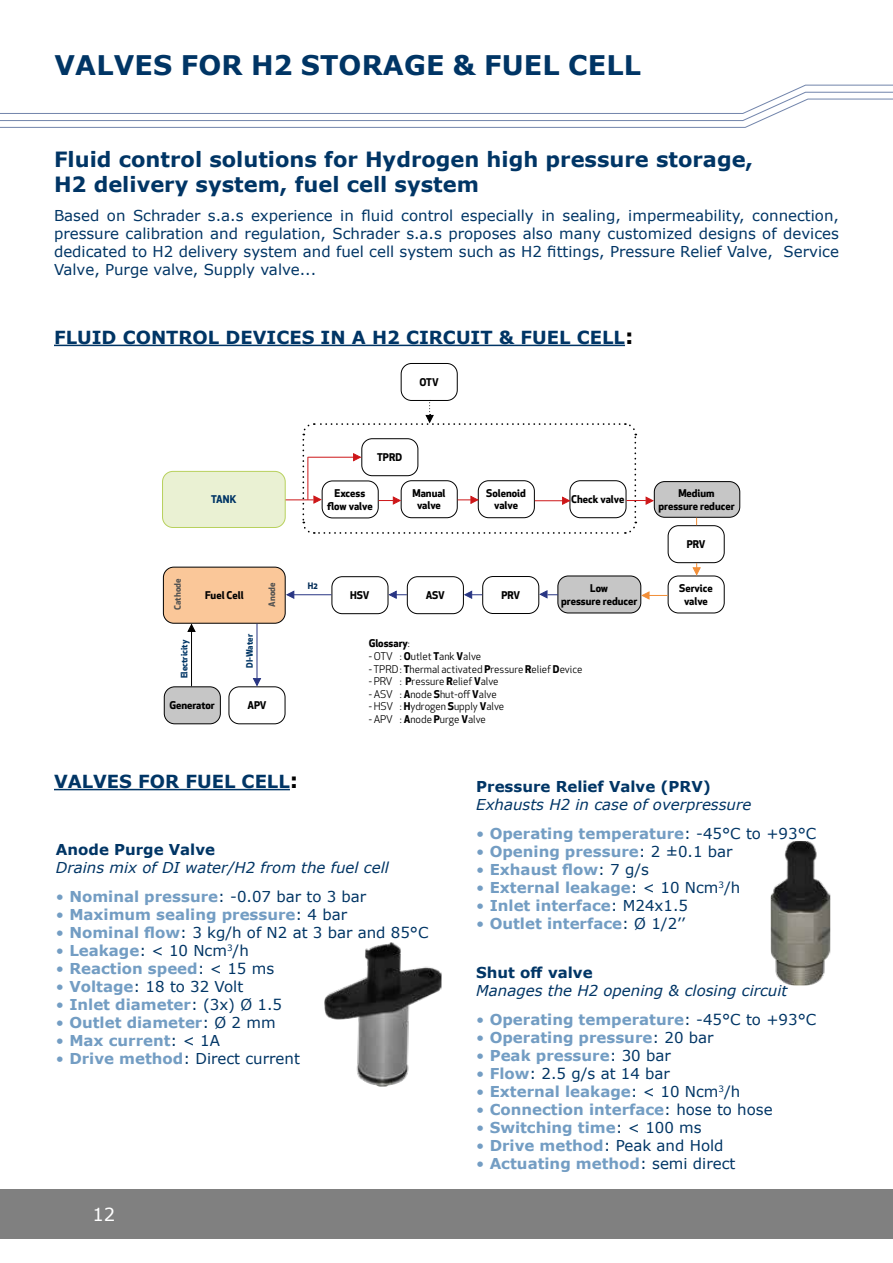
<style>
.page{position:relative;width:893px;height:1263px;background:#fff}
.page>*{position:absolute;margin:0;border:0;box-sizing:border-box;transform-origin:0 0}
.t1{font:700 27px "Verdana";letter-spacing:.005em;color:#003565}
.t2{font:700 21px/25.2px "Verdana";color:#003565}
.t3{font:700 18px "Verdana";color:#003565}
.t4{font:18px "Verdana";color:#fff}
.t5{font:700 15px "Verdana";color:#739dc3}
.t6{font:15px/18px "Verdana";color:#003565;text-align:justify}
.t7{font:italic 15px "Verdana";color:#003565}
.t8{font:700 15px "Verdana";color:#003565}
.t9{font:10.5px "Apex New";color:#000}
.t10{font:700 10.5px/12.6px "Apex New";color:#000;text-align:center}
.t11{font:700 10.5px "Apex New";color:#003565}
.t12{font:700 8.7px "Apex New";color:#003565}
.t13{font:700 8.7px "Apex New";color:#525251}
.t14{font:700 8.7px "Apex New";color:#032d58}
.s1{font-size:21px;color:#000}
.s2{font-weight:400}
.s3{font-weight:700}
.s4{font-weight:400;color:#003565}
.s5{color:#739dc3}
.s6{font-weight:700;color:#739dc3}
</style>
<div class="page">
<svg style="left:0;top:85px;width:893px;height:43px"></svg>
<div style="left:0;top:1189px;width:893px;height:49px;background:#808080"></div>
<img style="left:324px;top:942px;width:117px;height:145px">
<img style="left:771px;top:841px;width:59px;height:144px">
<div style="left:163px;top:471px;width:122px;height:56px;background:#eaf1d3;border-radius:10px"></div>
<div style="left:162px;top:471px;width:124px;height:57px;border:1px solid #b8d15d;border-radius:10px"></div>
<div style="left:482px;top:576px;width:57px;height:38px;border:1px solid #000;border-radius:10px"></div>
<div style="left:401px;top:363px;width:57px;height:38px;border:1px solid #000;border-radius:10px"></div>
<div style="left:558px;top:576px;width:83px;height:37px;background:#c6c6c6;border-radius:10px"></div>
<div style="left:557px;top:575px;width:84px;height:38px;border:1px solid #000;border-radius:10px"></div>
<div style="left:331px;top:576px;width:57px;height:38px;border:1px solid #000;border-radius:10px"></div>
<div style="left:407px;top:576px;width:57px;height:38px;border:1px solid #000;border-radius:10px"></div>
<div style="left:163px;top:567px;width:122px;height:56px;background:#fac799;border-radius:10px"></div>
<div style="left:163px;top:567px;width:123px;height:57px;border:1px solid #000;border-radius:10px"></div>
<div style="left:164px;top:687px;width:56px;height:37px;background:#c6c6c6;border-radius:10px"></div>
<div style="left:164px;top:686px;width:57px;height:38px;border:1px solid #000;border-radius:10px"></div>
<div style="left:228px;top:686px;width:57px;height:38px;border:1px solid #000;border-radius:10px"></div>
<svg style="left:252px;top:678px;width:10px;height:9px"></svg>
<svg style="left:286px;top:590px;width:9px;height:9px"></svg>
<svg style="left:187px;top:623px;width:9px;height:9px"></svg>
<hr style="left:191px;top:631px;width:1px;height:55px;background:#000">
<svg style="left:388px;top:590px;width:19px;height:10px"></svg>
<svg style="left:539px;top:589px;width:19px;height:10px"></svg>
<hr style="left:293px;top:594px;width:38px;height:1px;background:#283583">
<svg style="left:464px;top:590px;width:18px;height:9px"></svg>
<hr style="left:257px;top:624px;width:1px;height:54px;background:#283583">
<div style="left:654px;top:482px;width:86px;height:35px;background:#c6c6c6;border-radius:10px"></div>
<div style="left:654px;top:481px;width:86px;height:37px;border:1px solid #000;border-radius:10px"></div>
<div style="left:668px;top:525px;width:57px;height:38px;border:1px solid #000;border-radius:10px"></div>
<div style="left:668px;top:575px;width:57px;height:38px;border:1px solid #000;border-radius:10px"></div>
<svg style="left:692px;top:563px;width:9px;height:13px"></svg>
<svg style="left:641px;top:591px;width:27px;height:9px"></svg>
<svg style="left:286px;top:400px;width:368px;height:134px"></svg>
<hr style="left:54px;top:345px;width:571px;height:1px;background:#003565">
<hr style="left:54px;top:789px;width:236px;height:1px;background:#003565">
<h1 class="t1" style="left:54px;top:46px;width:588px">VALVES FOR H2 STORAGE &amp; FUEL CELL</h1>
<h2 class="t2" style="left:54px;top:146px;width:701px">Fluid control solutions for Hydrogen high pressure storage,<br>H2 delivery system, fuel cell system</h2>
<p class="t6" style="left:54px;top:206px;width:786px">Based on Schrader s.a.s experience in fluid control especially in sealing, impermeability, connection, pressure calibration and regulation, Schrader s.a.s proposes also many customized designs of devices dedicated to H2 delivery system and fuel cell system such as H2 fittings, Pressure Relief Valve, Service Valve, Purge valve, Supply valve...</p>
<p class="t3" style="left:54px;top:325px;width:581px">FLUID CONTROL DEVICES IN A H2 CIRCUIT &amp; FUEL CELL<span class="s1">:</span></p>
<p class="t10" style="left:420px;top:375px;width:21px">OTV</p>
<p class="t10" style="left:377px;top:450px;width:26px">TPRD</p>
<p class="t11" style="left:211px;top:492px;width:27px">TANK</p>
<p class="t10" style="left:327px;top:486px;width:47px">Excess flow valve</p>
<p class="t10" style="left:412px;top:486px;width:35px">Manual valve</p>
<p class="t10" style="left:486px;top:486px;width:41px">Solenoid valve</p>
<p class="t10" style="left:571px;top:492px;width:55px">Check valve</p>
<p class="t13" style="left:171px;top:610px;width:33px;rotate:-90deg">Cathode</p>
<p class="t13" style="left:266px;top:607px;width:26px;rotate:-90deg">Anode</p>
<p class="t14" style="left:308px;top:579px;width:12px">H2</p>
<p class="t12" style="left:178px;top:678px;width:40px;rotate:-90deg">Electricity</p>
<p class="t12" style="left:243px;top:668px;width:35px;rotate:-90deg">DI-Water</p>
<p class="t10" style="left:369px;top:637px;width:43px">Glossary<span class="s2">:</span></p>
<p class="t10" style="left:561px;top:581px;width:78px">Low<br>pressure reducer</p>
<p class="t10" style="left:501px;top:588px;width:20px">PRV</p>
<p class="t10" style="left:205px;top:588px;width:40px">Fuel Cell</p>
<p class="t10" style="left:350px;top:588px;width:21px">HSV</p>
<p class="t10" style="left:426px;top:588px;width:21px">ASV</p>
<p class="t9" style="left:369px;top:649px;width:114px">- OTV : <span class="s3">O</span>utlet <span class="s3">T</span>ank <span class="s3">V</span>alve</p>
<p class="t9" style="left:369px;top:662px;width:215px">- TPRD : <span class="s3">T</span>hermal activated <span class="s3">P</span>ressure <span class="s3">R</span>elief <span class="s3">D</span>evice</p>
<p class="t9" style="left:369px;top:675px;width:131px">- PRV : <span class="s3">P</span>ressure <span class="s3">R</span>elief <span class="s3">V</span>alve</p>
<p class="t9" style="left:369px;top:687px;width:130px">- ASV : <span class="s3">A</span>node <span class="s3">S</span>hut-off <span class="s3">V</span>alve</p>
<p class="t9" style="left:369px;top:700px;width:137px">- HSV : <span class="s3">H</span>ydrogen <span class="s3">S</span>upply <span class="s3">V</span>alve</p>
<p class="t9" style="left:369px;top:712px;width:119px">- APV : <span class="s3">A</span>node <span class="s3">P</span>urge <span class="s3">V</span>alve</p>
<p class="t10" style="left:169px;top:699px;width:47px">Generator</p>
<p class="t10" style="left:247px;top:699px;width:21px">APV</p>
<p class="t10" style="left:658px;top:486px;width:78px">Medium pressure reducer</p>
<p class="t10" style="left:687px;top:537px;width:20px">PRV</p>
<p class="t10" style="left:679px;top:581px;width:35px">Service valve</p>
<p class="t3" style="left:54px;top:769px;width:246px">VALVES FOR FUEL CELL<span class="s1">:</span></p>
<p class="t8" style="left:56px;top:839px;width:161px">Anode Purge Valve</p>
<p class="t7" style="left:56px;top:857px;width:335px">Drains mix of DI water/H2 from the fuel cell</p>
<p class="t5" style="left:56px;top:886px;width:312px"><span class="s2">•</span> Nominal pressure<span class="s4">: -0.07 bar to 3 bar</span></p>
<p class="t5" style="left:56px;top:904px;width:293px"><span class="s2">•</span> Maximum sealing pressure<span class="s4">: 4 bar</span></p>
<p class="t6" style="left:56px;top:923px;width:374px"><span class="s5">•</span> <span class="s6">Nominal flow</span>: 3 kg/h of N2 at 3 bar and 85°C</p>
<p class="t6" style="left:56px;top:941px;width:195px"><span class="s5">•</span> <span class="s6">Leakage</span>: &lt; 10 Ncm<sup>3</sup>/h</p>
<p class="t5" style="left:56px;top:958px;width:220px"><span class="s2">•</span> Reaction speed<span class="s4">: &lt; 15 ms</span></p>
<p class="t6" style="left:56px;top:977px;width:189px"><span class="s5">•</span> <span class="s6">Voltage</span>: 18 to 32 Volt</p>
<p class="t5" style="left:56px;top:994px;width:228px"><span class="s2">•</span> Inlet diameter<span class="s4">: (3x) Ø 1.5</span></p>
<p class="t5" style="left:56px;top:1012px;width:221px"><span class="s2">•</span> Outlet diameter<span class="s4">: Ø 2 mm</span></p>
<p class="t5" style="left:56px;top:1030px;width:166px"><span class="s2">•</span> Max current<span class="s4">: &lt; 1A</span></p>
<p class="t6" style="left:56px;top:1049px;width:246px"><span class="s5">•</span> <span class="s6">Drive method</span>: Direct current</p>
<p class="t4" style="left:93px;top:1202px;width:24px">12</p>
<p class="t8" style="left:476px;top:776px;width:236px">Pressure Relief Valve (PRV)</p>
<p class="t7" style="left:476px;top:794px;width:277px">Exhausts H2 in case of overpressure</p>
<p class="t5" style="left:476px;top:822px;width:342px"><span class="s2">•</span> Operating temperature<span class="s4">: -45°C to +93°C</span></p>
<p class="t5" style="left:476px;top:840px;width:258px"><span class="s2">•</span> Opening pressure<span class="s4">: 2 ±0.1 bar</span></p>
<p class="t5" style="left:476px;top:858px;width:174px"><span class="s2">•</span> Exhaust flow<span class="s4">: 7 g/s</span></p>
<p class="t5" style="left:476px;top:876px;width:266px"><span class="s2">•</span> External leakage<span class="s4">: &lt; 10 Ncm</span><sup>3</sup><span class="s4">/h</span></p>
<p class="t5" style="left:476px;top:894px;width:213px"><span class="s2">•</span> Inlet interface<span class="s4">: M24x1.5</span></p>
<p class="t5" style="left:476px;top:912px;width:211px"><span class="s2">•</span> Outlet interface<span class="s4">: Ø 1/2’’</span></p>
<p class="t8" style="left:476px;top:962px;width:118px">Shut off valve</p>
<p class="t7" style="left:476px;top:980px;width:313px">Manages the H2 opening &amp; closing circuit</p>
<p class="t5" style="left:476px;top:1009px;width:342px"><span class="s2">•</span> Operating temperature<span class="s4">: -45°C to +93°C</span></p>
<p class="t5" style="left:476px;top:1027px;width:239px"><span class="s2">•</span> Operating pressure<span class="s4">: 20 bar</span></p>
<p class="t5" style="left:476px;top:1045px;width:196px"><span class="s2">•</span> Peak pressure<span class="s4">: 30 bar</span></p>
<p class="t6" style="left:476px;top:1064px;width:195px"><span class="s5">•</span> <span class="s6">Flow</span>: 2.5 g/s at 14 bar</p>
<p class="t5" style="left:476px;top:1081px;width:266px"><span class="s2">•</span> External leakage<span class="s4">: &lt; 10 Ncm</span><sup>3</sup><span class="s4">/h</span></p>
<p class="t5" style="left:476px;top:1099px;width:298px"><span class="s2">•</span> Connection interface<span class="s4">: hose to hose</span></p>
<p class="t5" style="left:476px;top:1117px;width:227px"><span class="s2">•</span> Switching time<span class="s4">: &lt; 100 ms</span></p>
<p class="t6" style="left:476px;top:1136px;width:249px"><span class="s5">•</span> <span class="s6">Drive method</span>: Peak and Hold</p>
<p class="t5" style="left:476px;top:1153px;width:261px"><span class="s2">•</span> Actuating method<span class="s4">: semi direct</span></p>
</div>
